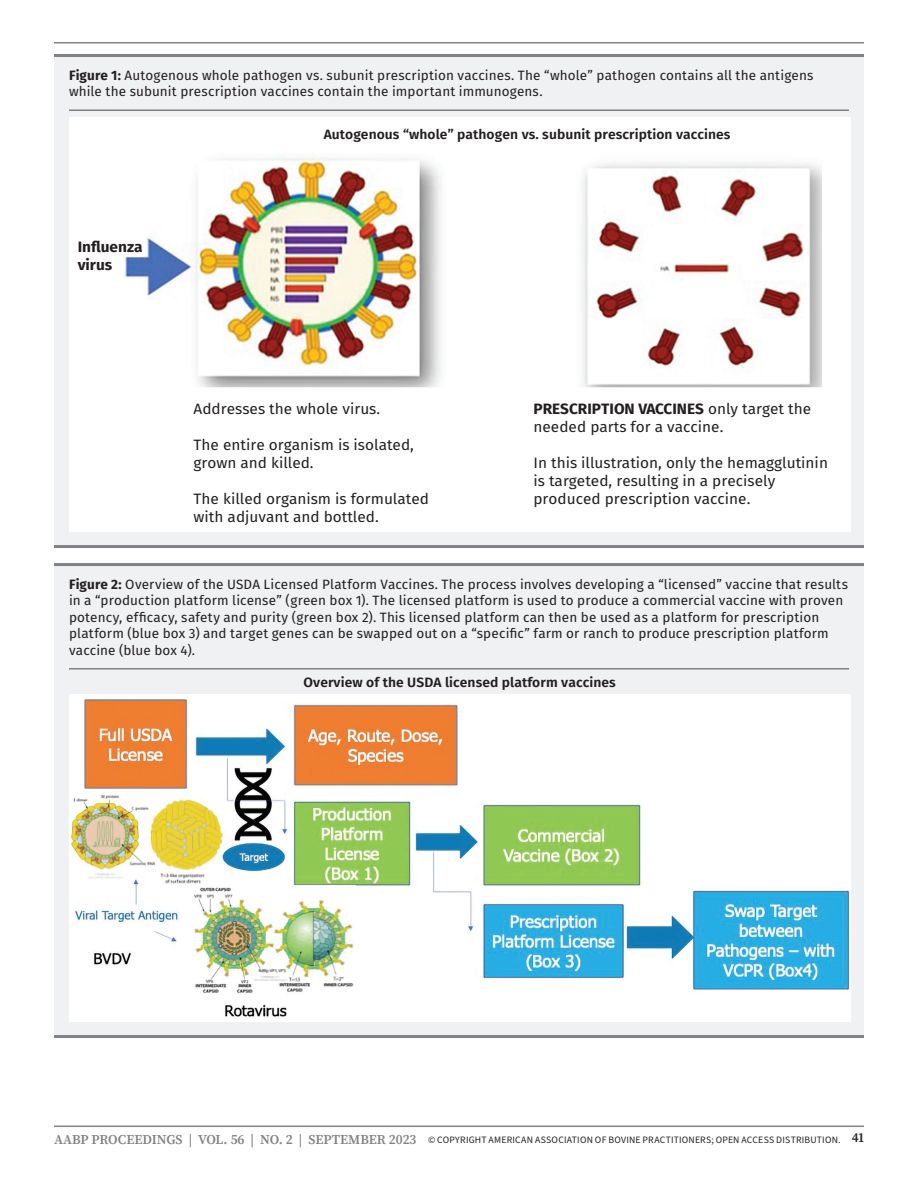
<style>
.page{position:relative;width:918px;height:1188px;background:#fff}
.page>*{position:absolute;margin:0;border:0;box-sizing:border-box;transform-origin:0 0}
.t1{font:15px/18px "Fira Sans";color:#231f20}
.t2{font:700 15px/18px "Fira Sans";color:#231f20}
.FT1_Figure_Table_CaptionAbove{font:13.5px/16.5px "Fira Sans";letter-spacing:.01em;color:#231f20}
.t3{font:600 13.5px "Fira Sans";letter-spacing:.005em;color:#231f20}
.t4{font:9.75px "Source Sans 3";letter-spacing:.02em;color:#231f20}
.s1{font-weight:700}
.s2{font-family:"Source Serif Pro";font-weight:600;font-size:13.5px;color:#808285}
.s3{font-family:"Source Serif Pro";font-weight:600;font-size:13.5px}
</style>
<div class="page">
<hr style="left:54px;top:42px;width:810px;height:2px;background:#808285">
<hr style="left:54px;top:1126px;width:810px;height:1px;background:#808285">
<div style="left:54px;top:54px;width:810px;height:491px;background:#f0f1f2"></div>
<hr style="left:54px;top:54px;width:810px;height:3px;background:#808285">
<hr style="left:69px;top:110px;width:780px;height:1px;background:#808285">
<hr style="left:54px;top:545px;width:810px;height:3px;background:#808285">
<div style="left:69px;top:117px;width:781px;height:415px;background:#fff"></div>
<img style="left:123px;top:156px;width:698px;height:232px">
<div style="left:54px;top:563px;width:810px;height:472px;background:#f0f1f2"></div>
<hr style="left:54px;top:563px;width:810px;height:3px;background:#808285">
<hr style="left:69px;top:668px;width:780px;height:2px;background:#808285">
<hr style="left:54px;top:1035px;width:810px;height:3px;background:#808285">
<img style="left:69px;top:695px;width:781px;height:327px">
<p class="FT1_Figure_Table_CaptionAbove" style="left:69px;top:66px;width:746px"><span class="s1">Figure 1:</span> Autogenous whole pathogen vs. subunit prescription vaccines. The “whole” pathogen contains all the antigens while the subunit prescription vaccines contain the important immunogens.</p>
<p class="t3" style="left:324px;top:123px;width:408px">Autogenous “whole” pathogen vs. subunit prescription vaccines</p>
<p class="t2" style="left:78px;top:236px;width:66px">Influenza virus</p>
<p class="t1" style="left:194px;top:400px;width:188px">Addresses the whole virus.</p>
<p class="t1" style="left:194px;top:436px;width:222px">The entire organism is isolated, grown and killed.</p>
<p class="t1" style="left:194px;top:490px;width:237px">The killed organism is formulated with adjuvant and bottled.</p>
<p class="t1" style="left:534px;top:400px;width:279px"><span class="s1">PRESCRIPTION VACCINES</span> only target the needed parts for a vaccine.</p>
<p class="t1" style="left:534px;top:454px;width:296px">In this illustration, only the hemagglutinin is targeted, resulting in a precisely produced prescription vaccine.</p>
<p class="FT1_Figure_Table_CaptionAbove" style="left:69px;top:575px;width:781px"><span class="s1">Figure 2:</span> Overview of the USDA Licensed Platform Vaccines. The process involves developing a “licensed” vaccine that results in a “production platform license” (green box 1). The licensed platform is used to produce a commercial vaccine with proven potency, efficacy, safety and purity (green box 2). This licensed platform can then be used as a platform for prescription platform (blue box 3) and target genes can be swapped out on a “specific” farm or ranch to produce prescription platform vaccine (blue box 4).</p>
<p class="t3" style="left:304px;top:671px;width:314px">Overview of the USDA licensed platform vaccines</p>
<p class="t4" style="left:54px;top:1133px;width:812px"><span class="s2">AABP PROCEEDINGS | VOL. 56 | NO. 2 | SEPTEMBER 2023</span> © COPYRIGHT AMERICAN ASSOCIATION OF BOVINE PRACTITIONERS; OPEN ACCESS DISTRIBUTION. <span class="s3">41</span></p>
</div>
